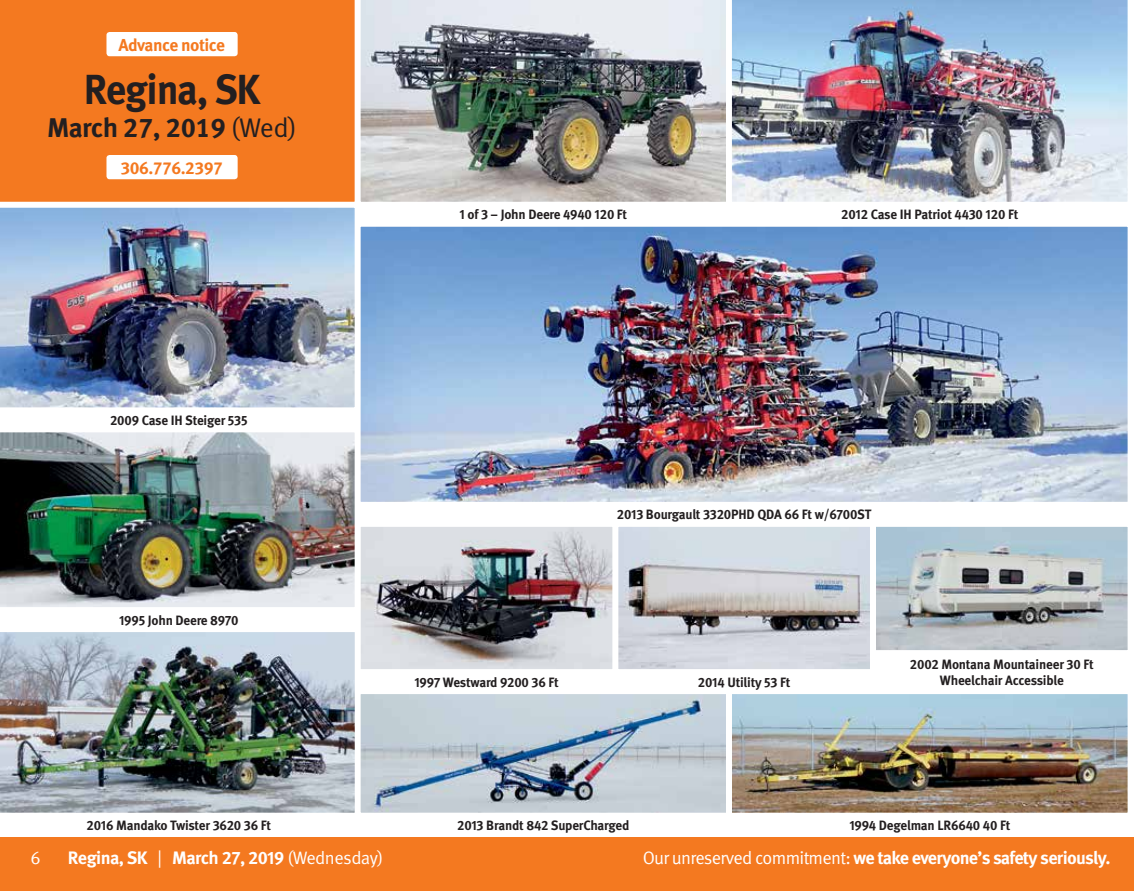
<style>
.page{position:relative;width:1134px;height:891px;background:#fff}
.page>*{position:absolute;margin:0;border:0;box-sizing:border-box;transform-origin:0 0}
.t1{font:700 42px "Meta Pro";letter-spacing:-.035em;color:#231f20;scale:.95 1}
.t2{font:700 27px "Meta Pro";letter-spacing:-.02em;color:#231f20}
.t3{font:700 18px "Meta Pro";letter-spacing:-.04em;color:#fff}
.t4{font:18px "Meta Pro";color:#fff}
.t5{font:700 17.25px "Meta Pro";letter-spacing:-.03em;color:#f47920}
.t6{font:700 13.5px "Meta Pro";letter-spacing:-.015em;color:#231f20}
.s1{font-weight:400}
</style>
<div class="page">
<div style="left:0;top:837px;width:1134px;height:54px;background:#f47920"></div>
<img style="left:0;top:632px;width:355px;height:181px">
<img style="left:362px;top:528px;width:249px;height:140px">
<div style="left:358px;top:524px;width:257px;height:148px;border:3px solid #fff"></div>
<img style="left:362px;top:695px;width:363px;height:117px">
<div style="left:358px;top:691px;width:371px;height:125px;border:3px solid #fff"></div>
<img style="left:619px;top:528px;width:250px;height:140px">
<div style="left:615px;top:524px;width:258px;height:148px;border:3px solid #fff"></div>
<img style="left:877px;top:528px;width:250px;height:121px">
<div style="left:873px;top:524px;width:258px;height:129px;border:3px solid #fff"></div>
<svg style="left:0;top:0;width:355px;height:202px;background:#f48534"></svg>
<img style="left:360px;top:0;width:366px;height:202px">
<img style="left:731px;top:0;width:397px;height:202px">
<img style="left:0;top:207px;width:355px;height:201px">
<img style="left:0;top:432px;width:355px;height:175px">
<img style="left:362px;top:228px;width:765px;height:273px">
<div style="left:358px;top:224px;width:773px;height:281px;border:3px solid #fff"></div>
<img style="left:733px;top:695px;width:394px;height:117px">
<div style="left:729px;top:691px;width:402px;height:125px;border:3px solid #fff"></div>
<p class="t5" style="left:118px;top:31px;width:108px">Advance notice</p>
<h1 class="t1" style="left:84px;top:57px;width:187px">Regina, SK</h1>
<h2 class="t2" style="left:47px;top:107px;width:252px">March 27, 2019 <span class="s1">(Wed)</span></h2>
<p class="t5" style="left:120px;top:154px;width:104px">306.776.2397</p>
<p class="t6" style="left:110px;top:410px;width:139px">2009 Case IH Steiger 535</p>
<p class="t6" style="left:119px;top:609px;width:121px">1995 John Deere 8970</p>
<p class="t6" style="left:87px;top:815px;width:186px">2016 Mandako Twister 3620 36 Ft</p>
<p class="t6" style="left:459px;top:204px;width:169px">1 of 3 – John Deere 4940 120 Ft</p>
<p class="t6" style="left:841px;top:204px;width:179px">2012 Case IH Patriot 4430 120 Ft</p>
<p class="t6" style="left:414px;top:671px;width:146px">1997 Westward 9200 36 Ft</p>
<p class="t6" style="left:617px;top:504px;width:256px">2013 Bourgault 3320PHD QDA 66 Ft w/6700ST</p>
<p class="t6" style="left:910px;top:654px;width:185px">2002 Montana Mountaineer 30 Ft</p>
<p class="t6" style="left:698px;top:671px;width:94px">2014 Utility 53 Ft</p>
<p class="t6" style="left:940px;top:670px;width:125px">Wheelchair Accessible</p>
<p class="t6" style="left:457px;top:815px;width:174px">2013 Brandt 842 SuperCharged</p>
<p class="t6" style="left:849px;top:815px;width:162px">1994 Degelman LR6640 40 Ft</p>
<h3 class="t4" style="left:30px;top:844px;width:12px">6</h3>
<h3 class="t3" style="left:68px;top:844px;width:317px">Regina, SK <span class="s1">|</span> March 27, 2019 <span class="s1">(Wednesday)</span></h3>
<h3 class="t3" style="left:643px;top:844px;width:469px"><span class="s1">Our unreserved commitment:</span> we take everyone’s safety seriously.</h3>
</div>
